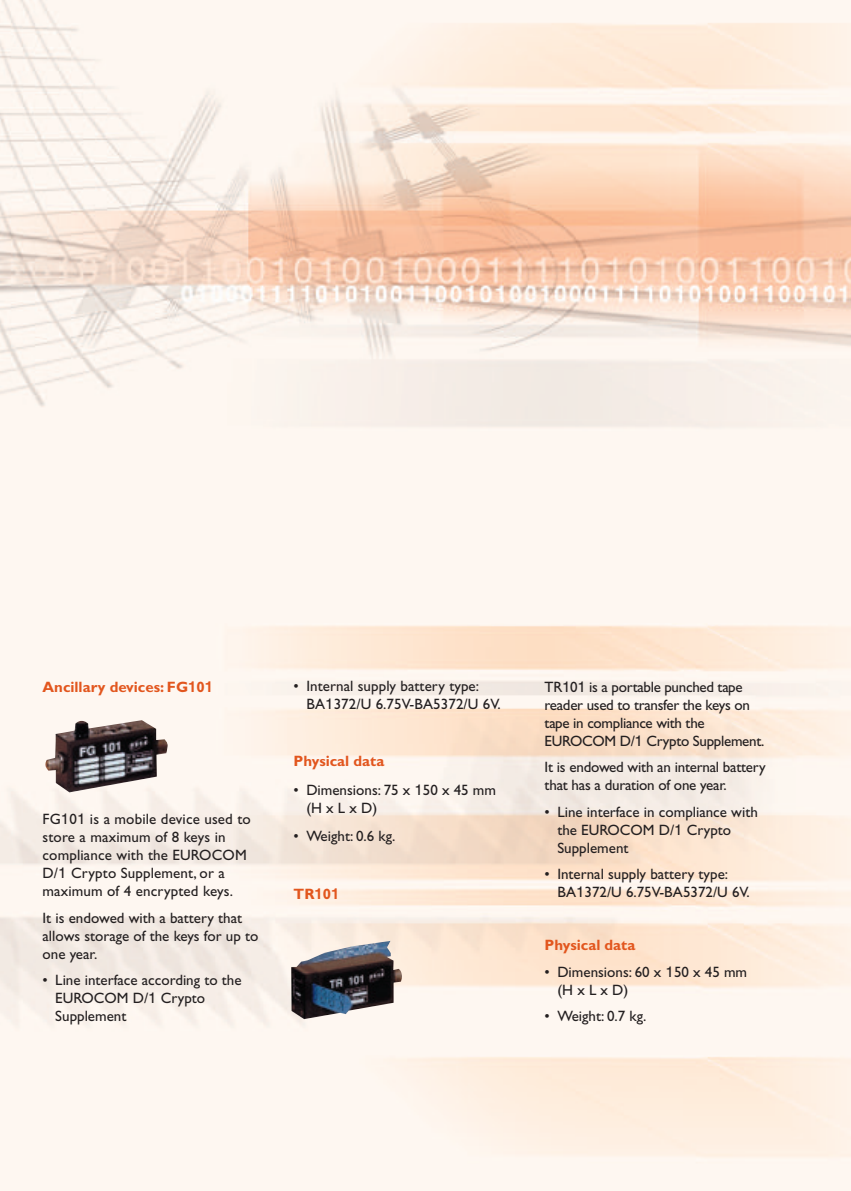
<style>
.page{position:relative;width:851px;height:1191px;background:#fff}
.page>*{position:absolute;margin:0;border:0;box-sizing:border-box;transform-origin:0 0}
.t1{font:15px/18px "Gill Sans";color:#231f20}
.t2{font:15px/18px "Gill Sans";letter-spacing:-.02em;color:#231f20}
.t3{font:700 15px "Gill Sans";color:#e2561e}
.s1{font-family:"Helvetica"}
</style>
<div class="page">
<img style="left:0;top:0;width:850px;height:1191px">
<img style="left:291px;top:941px;width:111px;height:78px">
<img style="left:45px;top:720px;width:123px;height:72px">
<p class="t3" style="left:43px;top:681px;width:172px">Ancillary devices: FG<span class="s1">1</span>0<span class="s1">1</span></p>
<p class="t1" style="left:43px;top:811px;width:210px">FG<span class="s1">1</span>0<span class="s1">1</span> is a mobile device used to store a maximum of 8 keys in compliance with the EUROCOM<br>D/<span class="s1">1</span> Crypto Supplement, or a maximum of 4 encrypted keys.</p>
<p class="t1" style="left:43px;top:910px;width:217px">It is endowed with a battery that allows storage of the keys for up to one year.</p>
<p class="t1" style="left:55px;top:972px;width:188px;text-indent:-13px">• Line interface according to the<br>EUROCOM D/<span class="s1">1</span> Crypto<br>Supplement</p>
<p class="t1" style="left:306px;top:678px;width:196px;text-indent:-13px">• Internal supply battery type:<br>BA<span class="s1">1</span>372/U 6.75V-BA5372/U 6V.</p>
<p class="t3" style="left:293px;top:755px;width:92px">Physical data</p>
<p class="t1" style="left:306px;top:782px;width:191px;text-indent:-13px">• Dimensions: 75 x <span class="s1">1</span>50 x 45 mm (H x L x D)</p>
<p class="t1" style="left:293px;top:828px;width:103px">• Weight: 0.6 kg.</p>
<p class="t3" style="left:293px;top:888px;width:47px">TR<span class="s1">1</span>0<span class="s1">1</span></p>
<p class="t2" style="left:544px;top:679px;width:221px">TR<span class="s1">1</span>0<span class="s1">1</span> is a portable punched tape reader used to transfer the keys on tape in compliance with the<br>EUROCOM D/<span class="s1">1</span> Crypto Supplement.</p>
<p class="t1" style="left:544px;top:759px;width:222px">It is endowed with an internal battery that has a duration of one year.</p>
<p class="t1" style="left:557px;top:804px;width:202px;text-indent:-13px">• Line interface in compliance with the EUROCOM D/<span class="s1">1</span> Crypto<br>Supplement</p>
<p class="t1" style="left:557px;top:866px;width:194px;text-indent:-13px">• Internal supply battery type:<br>BA<span class="s1">1</span>372/U 6.75V-BA5372/U 6V.</p>
<p class="t3" style="left:544px;top:939px;width:92px">Physical data</p>
<p class="t1" style="left:557px;top:964px;width:191px;text-indent:-13px">• Dimensions: 60 x <span class="s1">1</span>50 x 45 mm (H x L x D)</p>
<p class="t1" style="left:544px;top:1008px;width:103px">• Weight: 0.7 kg.</p>
</div>
